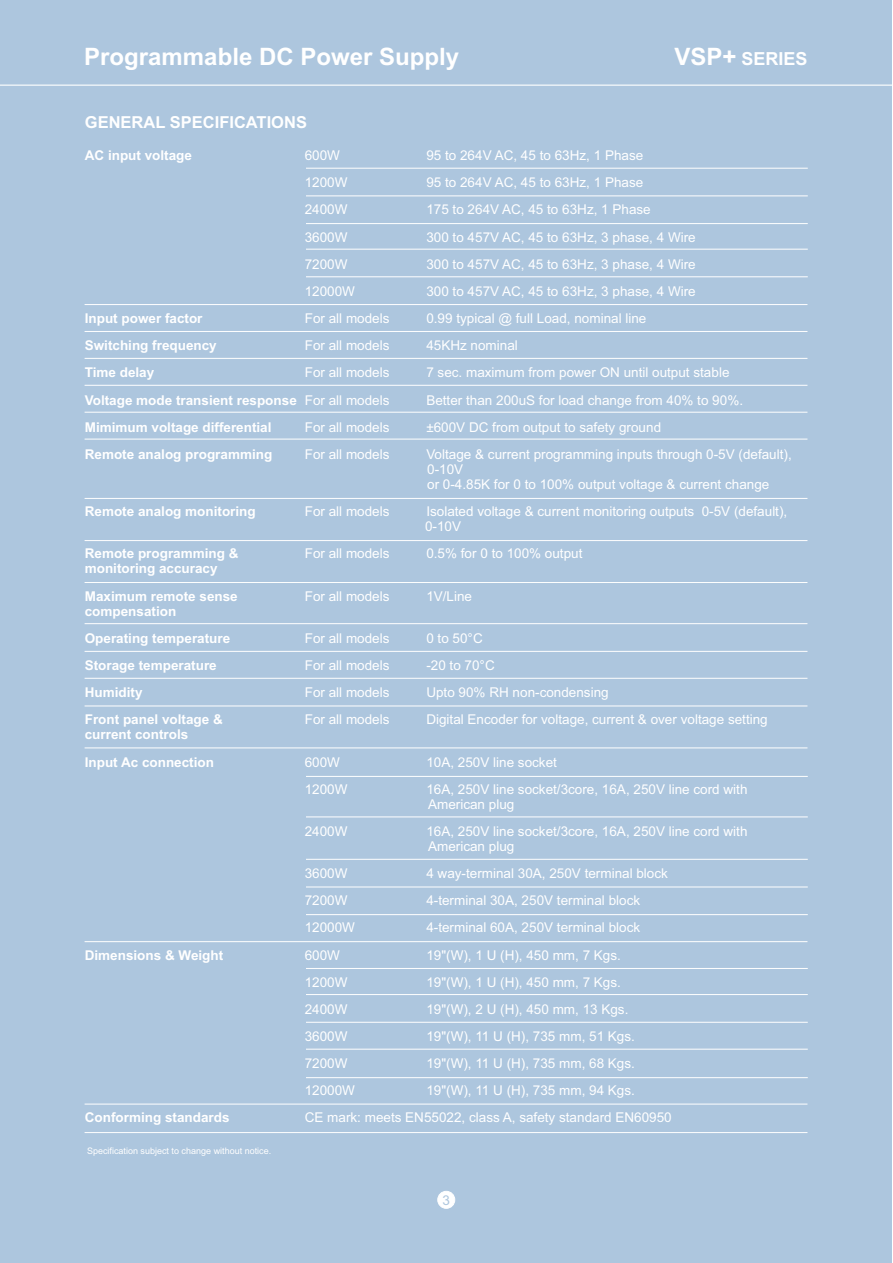
<style>
.page{position:relative;width:893px;height:1263px;background:#fff}
.page>*{position:absolute;margin:0;border:0;box-sizing:border-box;transform-origin:0 0}
.t1{font:700 24px "Arial";color:#fff}
.t2{font:700 18px "Arial";color:#fff}
.t3{font:700 16.5px "Arial";color:#fff}
.t4{font:13.5px/15.1px "Arial";color:#fff}
.t5{font:700 13.5px/27.2px "Arial";color:#fff}
.t6{font:13.5px "Arial";color:#adc6de}
.t7{font:9px "Arial";color:#fff}
.s1{font-size:24px}
.s2{font-weight:400}
</style>
<div class="page">
<div style="left:0;top:0;width:892px;height:1262px;background:#adc6de"></div>
<hr style="left:85px;top:304px;width:722px;height:1px;background:#fff">
<hr style="left:85px;top:331px;width:722px;height:1px;background:#fff">
<hr style="left:85px;top:358px;width:722px;height:1px;background:#fff">
<hr style="left:85px;top:385px;width:722px;height:1px;background:#fff">
<hr style="left:85px;top:412px;width:722px;height:1px;background:#fff">
<hr style="left:85px;top:439px;width:722px;height:1px;background:#fff">
<hr style="left:85px;top:498px;width:722px;height:1px;background:#fff">
<hr style="left:85px;top:540px;width:722px;height:1px;background:#fff">
<hr style="left:85px;top:582px;width:722px;height:1px;background:#fff">
<hr style="left:85px;top:623px;width:722px;height:1px;background:#fff">
<hr style="left:85px;top:651px;width:722px;height:1px;background:#fff">
<hr style="left:85px;top:678px;width:722px;height:1px;background:#fff">
<hr style="left:85px;top:706px;width:722px;height:1px;background:#fff">
<hr style="left:85px;top:748px;width:722px;height:1px;background:#fff">
<hr style="left:85px;top:941px;width:722px;height:1px;background:#fff">
<hr style="left:85px;top:1104px;width:722px;height:1px;background:#fff">
<hr style="left:85px;top:1132px;width:722px;height:1px;background:#fff">
<hr style="left:306px;top:168px;width:502px;height:1px;background:#fff">
<hr style="left:306px;top:196px;width:502px;height:1px;background:#fff">
<hr style="left:306px;top:223px;width:502px;height:1px;background:#fff">
<hr style="left:306px;top:776px;width:502px;height:1px;background:#fff">
<hr style="left:306px;top:817px;width:502px;height:1px;background:#fff">
<hr style="left:306px;top:859px;width:502px;height:1px;background:#fff">
<hr style="left:306px;top:887px;width:502px;height:1px;background:#fff">
<hr style="left:306px;top:968px;width:502px;height:1px;background:#fff">
<hr style="left:306px;top:994px;width:502px;height:1px;background:#fff">
<hr style="left:306px;top:1022px;width:502px;height:1px;background:#fff">
<hr style="left:306px;top:1049px;width:502px;height:1px;background:#fff">
<hr style="left:306px;top:277px;width:502px;height:1px;background:#fff">
<hr style="left:306px;top:249px;width:502px;height:1px;background:#fff">
<hr style="left:306px;top:1077px;width:502px;height:1px;background:#fff">
<hr style="left:306px;top:914px;width:502px;height:1px;background:#fff">
<hr style="left:0;top:85px;width:892px;height:1px;background:#fff">
<div style="left:438px;top:1191px;width:17px;height:17px;background:#fff;border:1px solid #fff;border-radius:50%"></div>
<h1 class="t1" style="left:84px;top:48px;width:376px">Programmable DC Power Supply</h1>
<h2 class="t2" style="left:674px;top:52px;width:135px"><span class="s1">VSP+</span> SERIES</h2>
<p class="t3" style="left:85px;top:116px;width:224px">GENERAL SPECIFICATIONS</p>
<p class="t5" style="left:85px;top:143px;width:109px">AC input voltage</p>
<p class="t4" style="left:305px;top:149px;width:37px">600W</p>
<p class="t4" style="left:426px;top:149px;width:218px">95 to 264V AC, 45 to 63Hz, 1 Phase</p>
<p class="t4" style="left:305px;top:176px;width:44px">1200W</p>
<p class="t4" style="left:426px;top:176px;width:218px">95 to 264V AC, 45 to 63Hz, 1 Phase</p>
<p class="t4" style="left:305px;top:203px;width:44px">2400W</p>
<p class="t4" style="left:426px;top:203px;width:226px">175 to 264V AC, 45 to 63Hz, 1 Phase</p>
<p class="t4" style="left:305px;top:230px;width:44px">3600W</p>
<p class="t4" style="left:426px;top:230px;width:271px">300 to 457V AC, 45 to 63Hz, 3 phase, 4 Wire</p>
<p class="t4" style="left:305px;top:258px;width:44px">7200W</p>
<p class="t4" style="left:426px;top:258px;width:271px">300 to 457V AC, 45 to 63Hz, 3 phase, 4 Wire</p>
<p class="t4" style="left:305px;top:285px;width:52px">12000W</p>
<p class="t4" style="left:426px;top:285px;width:271px">300 to 457V AC, 45 to 63Hz, 3 phase, 4 Wire</p>
<p class="t5" style="left:85px;top:306px;width:119px">Input power factor</p>
<p class="t4" style="left:305px;top:312px;width:86px">For all models</p>
<p class="t4" style="left:426px;top:312px;width:222px">0.99 typical @ full Load, nominal line</p>
<p class="t5" style="left:85px;top:333px;width:134px">Switching frequency</p>
<p class="t4" style="left:305px;top:339px;width:86px">For all models</p>
<p class="t4" style="left:426px;top:339px;width:93px">45KHz nominal</p>
<p class="t5" style="left:85px;top:360px;width:71px">Time delay</p>
<p class="t4" style="left:305px;top:366px;width:86px">For all models</p>
<p class="t4" style="left:426px;top:366px;width:305px">7 sec. maximum from power ON until output stable</p>
<p class="t5" style="left:85px;top:387px;width:306px">Voltage mode transient response <span class="s2">For all models</span></p>
<p class="t4" style="left:426px;top:393px;width:318px">Better than 200uS for load change from 40% to 90%.</p>
<p class="t5" style="left:85px;top:415px;width:188px">Mimimum voltage differential</p>
<p class="t4" style="left:305px;top:421px;width:86px">For all models</p>
<p class="t4" style="left:426px;top:421px;width:236px">±600V DC from output to safety ground</p>
<p class="t5" style="left:85px;top:442px;width:189px">Remote analog programming</p>
<p class="t4" style="left:305px;top:448px;width:86px">For all models</p>
<p class="t4" style="left:426px;top:448px;width:367px">Voltage &amp; current programming inputs through 0-5V (default),<br>0-10V<br>or 0-4.85K for 0 to 100% output voltage &amp; current change</p>
<p class="t5" style="left:85px;top:499px;width:173px">Remote analog monitoring</p>
<p class="t4" style="left:305px;top:505px;width:86px">For all models</p>
<p class="t4" style="left:425px;top:505px;width:364px">Isolated voltage &amp; current monitoring outputs 0-5V (default),<br>0-10V</p>
<p class="t5" style="left:85px;top:541px;width:155px">Remote programming &amp;</p>
<p class="t4" style="left:305px;top:547px;width:86px">For all models</p>
<p class="t4" style="left:426px;top:547px;width:158px">0.5% for 0 to 100% output</p>
<p class="t5" style="left:85px;top:556px;width:155px">monitoring accuracy<br>Maximum remote sense</p>
<p class="t4" style="left:305px;top:589px;width:86px">For all models</p>
<p class="t4" style="left:426px;top:589px;width:47px">1V/Line</p>
<p class="t5" style="left:85px;top:599px;width:147px">compensation<br>Operating temperature</p>
<p class="t4" style="left:305px;top:632px;width:86px">For all models</p>
<p class="t4" style="left:426px;top:632px;width:58px">0 to 50°C</p>
<p class="t5" style="left:85px;top:653px;width:134px">Storage temperature</p>
<p class="t4" style="left:305px;top:659px;width:86px">For all models</p>
<p class="t4" style="left:426px;top:659px;width:70px">-20 to 70°C</p>
<p class="t5" style="left:85px;top:680px;width:59px">Humidity</p>
<p class="t4" style="left:305px;top:686px;width:86px">For all models</p>
<p class="t4" style="left:426px;top:686px;width:184px">Upto 90% RH non-condensing</p>
<p class="t5" style="left:85px;top:707px;width:140px">Front panel voltage &amp;</p>
<p class="t4" style="left:305px;top:713px;width:86px">For all models</p>
<p class="t4" style="left:426px;top:713px;width:343px">Digital Encoder for voltage, current &amp; over voltage setting</p>
<p class="t5" style="left:85px;top:722px;width:131px">current controls<br>Input Ac connection</p>
<p class="t4" style="left:305px;top:755px;width:37px">600W</p>
<p class="t4" style="left:426px;top:755px;width:132px">10A, 250V line socket</p>
<p class="t4" style="left:305px;top:782px;width:44px">1200W</p>
<p class="t4" style="left:426px;top:782px;width:323px">16A, 250V line socket/3core, 16A, 250V line cord with<br>American plug</p>
<p class="t4" style="left:305px;top:825px;width:44px">2400W</p>
<p class="t4" style="left:426px;top:825px;width:323px">16A, 250V line socket/3core, 16A, 250V line cord with<br>American plug</p>
<p class="t4" style="left:305px;top:867px;width:44px">3600W</p>
<p class="t4" style="left:426px;top:867px;width:243px">4 way-terminal 30A, 250V terminal block</p>
<p class="t4" style="left:305px;top:894px;width:44px">7200W</p>
<p class="t4" style="left:426px;top:894px;width:215px">4-terminal 30A, 250V terminal block</p>
<p class="t4" style="left:305px;top:921px;width:52px">12000W</p>
<p class="t4" style="left:426px;top:921px;width:215px">4-terminal 60A, 250V terminal block</p>
<p class="t5" style="left:85px;top:942px;width:140px">Dimensions &amp; Weight</p>
<p class="t4" style="left:305px;top:948px;width:37px">600W</p>
<p class="t4" style="left:426px;top:948px;width:196px">19"(W), 1 U (H), 450 mm, 7 Kgs.</p>
<p class="t4" style="left:305px;top:976px;width:44px">1200W</p>
<p class="t4" style="left:426px;top:976px;width:196px">19"(W), 1 U (H), 450 mm, 7 Kgs.</p>
<p class="t4" style="left:305px;top:1003px;width:44px">2400W</p>
<p class="t4" style="left:426px;top:1003px;width:204px">19"(W), 2 U (H), 450 mm, 13 Kgs.</p>
<p class="t4" style="left:305px;top:1030px;width:44px">3600W</p>
<p class="t4" style="left:426px;top:1030px;width:210px">19"(W), 11 U (H), 735 mm, 51 Kgs.</p>
<p class="t4" style="left:305px;top:1057px;width:44px">7200W</p>
<p class="t4" style="left:426px;top:1057px;width:210px">19"(W), 11 U (H), 735 mm, 68 Kgs.</p>
<p class="t4" style="left:305px;top:1084px;width:52px">12000W</p>
<p class="t4" style="left:426px;top:1084px;width:210px">19"(W), 11 U (H), 735 mm, 94 Kgs.</p>
<p class="t5" style="left:85px;top:1105px;width:146px">Conforming standards</p>
<p class="t4" style="left:305px;top:1111px;width:368px">CE mark: meets EN55022, class A, safety standard EN60950</p>
<p class="t7" style="left:87px;top:1147px;width:186px">Specification subject to change without notice.</p>
<p class="t6" style="left:443px;top:1195px;width:9px">3</p>
</div>
